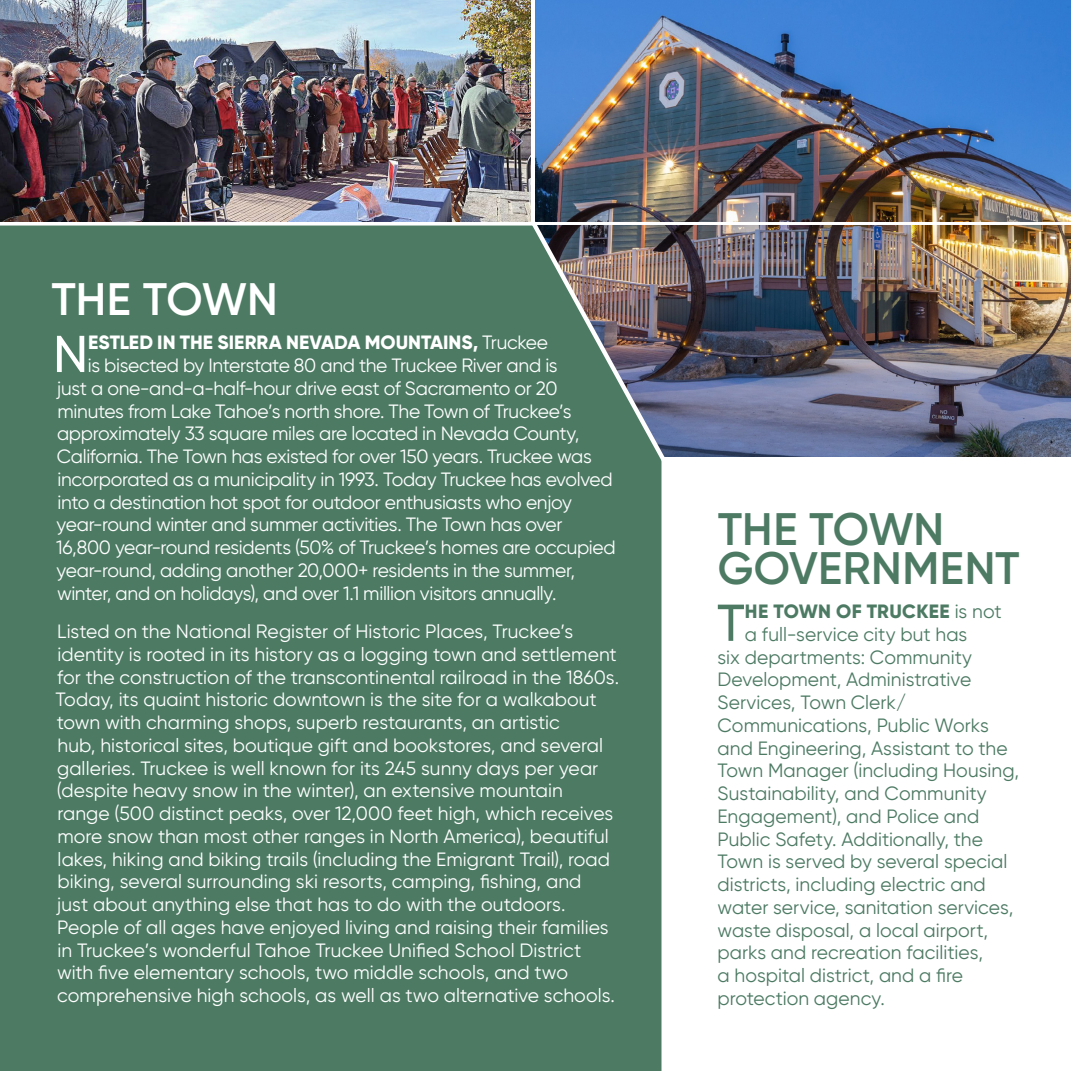
<style>
.page{position:relative;width:1071px;height:1071px;background:#fff}
.page>*{position:absolute;margin:0;border:0;box-sizing:border-box;transform-origin:0 0}
.t1{font:500 51.8px "Gilroy";color:#4c7a63}
.t2{font:500 51.8px "Gilroy";color:#fff}
.t3{font:600 45.5px/38.5px "Gilroy";letter-spacing:.005em;color:#4c7a63}
.t4{font:600 45.5px "Gilroy";letter-spacing:-.005em;color:#fff}
.t5{font:19.25px/22.8px "Gilroy";letter-spacing:-.01em;color:#fff}
.t6{font:19.25px "Gilroy";letter-spacing:.005em;color:#4c7a63}
.t7{font:800 19.25px "Gilroy";color:#fff}
.t8{font:800 19.25px "Gilroy";letter-spacing:.015em;color:#4c7a63}
.s1{font-weight:400}
</style>
<div class="page">
<img style="left:671px;top:226px;width:399px;height:231px">
<div style="left:0;top:226px;width:662px;height:845px;background:#4c7a63"></div>
<img style="left:536px;top:0;width:534px;height:221px">
<img style="left:0;top:0;width:530px;height:221px">
<img style="left:527px;top:216px;width:144px;height:253px">
<h2 class="t4" style="left:51px;top:271px;width:228px">THE TOWN</h2>
<h1 class="t2" style="left:53px;top:322px;width:37px">N</h1>
<p class="t7" style="left:88px;top:330px;width:461px">ESTLED IN THE SIERRA NEVADA MOUNTAINS, <span class="s1">Truckee</span></p>
<p class="t5" style="left:88px;top:354px;width:471px">is bisected by Interstate 80 and the Truckee River and is</p>
<p class="t5" style="left:57px;top:377px;width:502px">just a one-and-a-half-hour drive east of Sacramento or 20</p>
<p class="t5" style="left:57px;top:399px;width:516px">minutes from Lake Tahoe’s north shore. The Town of Truckee’s</p>
<p class="t5" style="left:57px;top:422px;width:524px">approximately 33 square miles are located in Nevada County,</p>
<p class="t5" style="left:57px;top:445px;width:536px">California. The Town has existed for over 150 years. Truckee was</p>
<p class="t5" style="left:58px;top:468px;width:557px">incorporated as a municipality in 1993. Today Truckee has evolved</p>
<p class="t5" style="left:58px;top:490px;width:516px">into a destination hot spot for outdoor enthusiasts who enjoy</p>
<p class="t5" style="left:57px;top:513px;width:507px">year-round winter and summer activities. The Town has over</p>
<p class="t5" style="left:56px;top:536px;width:561px">16,800 year-round residents (50% of Truckee’s homes are occupied</p>
<p class="t5" style="left:57px;top:559px;width:520px">year-round, adding another 20,000+ residents in the summer,</p>
<p class="t5" style="left:57px;top:581px;width:501px">winter, and on holidays), and over 1.1 million visitors annually.</p>
<p class="t5" style="left:55px;top:620px;width:565px">Listed on the National Register of Historic Places, Truckee’s identity is rooted in its history as a logging town and settlement for the construction of the transcontinental railroad in the 1860s.<br>Today, its quaint historic downtown is the site for a walkabout town with charming shops, superb restaurants, an artistic<br>hub, historical sites, boutique gift and bookstores, and several galleries. Truckee is well known for its 245 sunny days per year (despite heavy snow in the winter), an extensive mountain<br>range (500 distinct peaks, over 12,000 feet high, which receives more snow than most other ranges in North America), beautiful lakes, hiking and biking trails (including the Emigrant Trail), road biking, several surrounding ski resorts, camping, fishing, and<br>just about anything else that has to do with the outdoors.<br>People of all ages have enjoyed living and raising their families in Truckee’s wonderful Tahoe Truckee Unified School District with five elementary schools, two middle schools, and two comprehensive high schools, as well as two alternative schools.</p>
<h2 class="t3" style="left:718px;top:510px;width:304px">THE TOWN<br>GOVERNMENT</h2>
<h1 class="t1" style="left:717px;top:591px;width:29px">T</h1>
<p class="t8" style="left:745px;top:599px;width:258px">HE TOWN OF TRUCKEE <span class="s1">is not</span></p>
<p class="t6" style="left:745px;top:622px;width:224px">a full-service city but has</p>
<p class="t6" style="left:718px;top:645px;width:256px">six departments: Community</p>
<p class="t6" style="left:718px;top:668px;width:255px">Development, Administrative</p>
<p class="t6" style="left:718px;top:691px;width:190px">Services, Town Clerk/</p>
<p class="t6" style="left:718px;top:713px;width:273px">Communications, Public Works</p>
<p class="t6" style="left:718px;top:736px;width:292px">and Engineering, Assistant to the</p>
<p class="t6" style="left:718px;top:759px;width:303px">Town Manager (including Housing,</p>
<p class="t6" style="left:718px;top:782px;width:271px">Sustainability, and Community</p>
<p class="t6" style="left:718px;top:804px;width:263px">Engagement), and Police and</p>
<p class="t6" style="left:718px;top:827px;width:267px">Public Safety. Additionally, the</p>
<p class="t6" style="left:718px;top:850px;width:291px">Town is served by several special</p>
<p class="t6" style="left:718px;top:873px;width:270px">districts, including electric and</p>
<p class="t6" style="left:718px;top:895px;width:297px">water service, sanitation services,</p>
<p class="t6" style="left:718px;top:918px;width:272px">waste disposal, a local airport,</p>
<p class="t6" style="left:718px;top:941px;width:267px">parks and recreation facilities,</p>
<p class="t6" style="left:718px;top:964px;width:247px">a hospital district, and a fire</p>
<p class="t6" style="left:718px;top:986px;width:169px">protection agency.</p>
</div>
